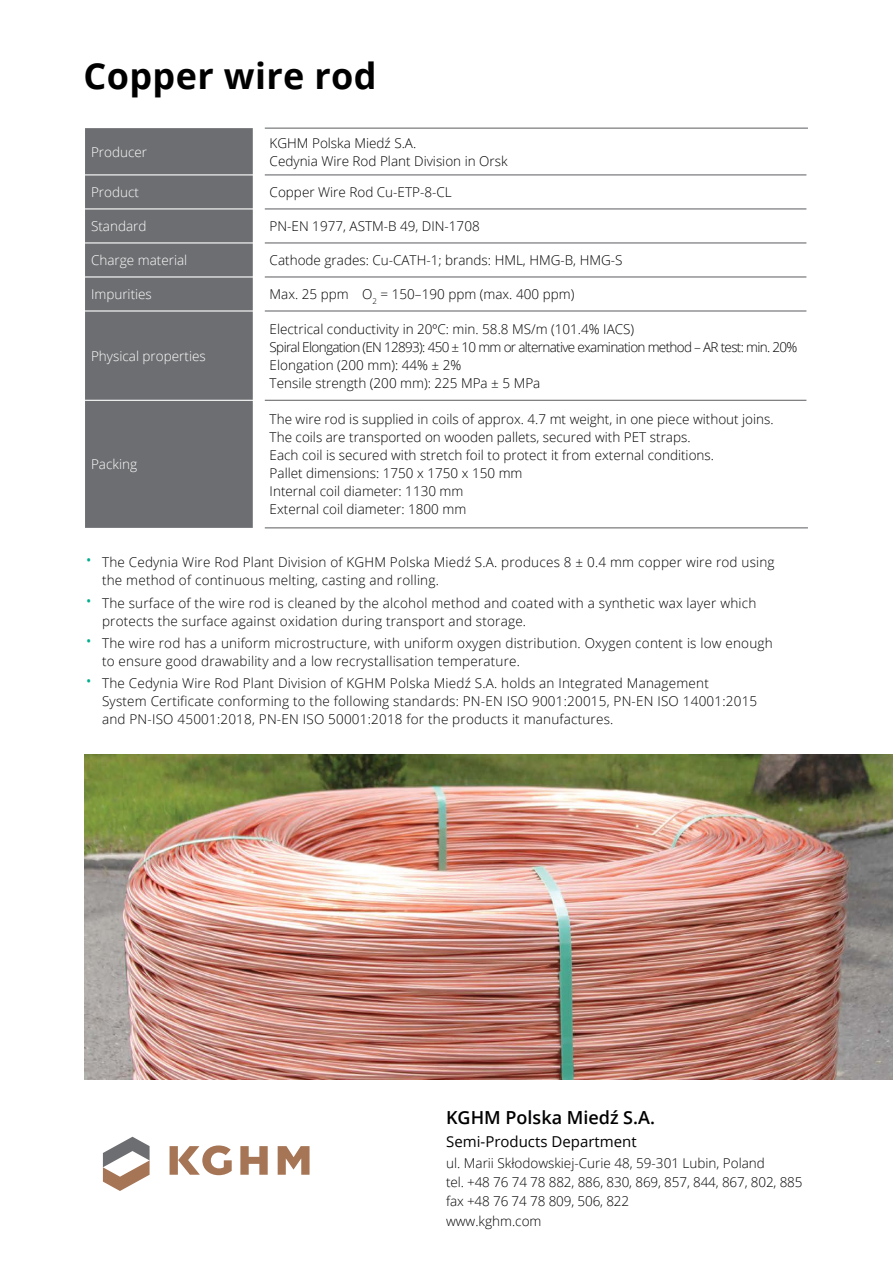
<style>
.page{position:relative;width:893px;height:1263px;background:#fff}
.page>*{position:absolute;margin:0;border:0;box-sizing:border-box;transform-origin:0 0}
.t1{font:700 36px "Open Sans";letter-spacing:.01em;color:#000}
.t2{font:600 18px "Open Sans";color:#000}
.t3{font:15px "Open Sans";color:#000}
.t4{font:300 13.5px/18px "Open Sans";color:#000}
.t5{font:300 13.5px "Open Sans";color:#fff}
.s1{font-size:19.5px;color:#00ae8e}
</style>
<div class="page">
<img style="left:84px;top:755px;width:809px;height:324px">
<div style="left:85px;top:128px;width:168px;height:400px;background:#6d6e71"></div>
<hr style="left:85px;top:174px;width:179px;height:1px;background:#fff">
<hr style="left:85px;top:208px;width:179px;height:1px;background:#fff">
<hr style="left:85px;top:242px;width:179px;height:1px;background:#fff">
<hr style="left:85px;top:276px;width:179px;height:2px;background:#fff">
<hr style="left:85px;top:310px;width:179px;height:2px;background:#fff">
<hr style="left:85px;top:400px;width:179px;height:1px;background:#fff">
<hr style="left:264px;top:128px;width:544px;height:1px;background:#6d6e71">
<hr style="left:264px;top:174px;width:542px;height:1px;background:#6d6e71">
<hr style="left:264px;top:208px;width:542px;height:1px;background:#6d6e71">
<hr style="left:264px;top:242px;width:542px;height:1px;background:#6d6e71">
<hr style="left:264px;top:276px;width:542px;height:2px;background:#6d6e71">
<hr style="left:264px;top:310px;width:542px;height:2px;background:#6d6e71">
<hr style="left:264px;top:400px;width:542px;height:1px;background:#6d6e71">
<hr style="left:264px;top:527px;width:544px;height:1px;background:#6d6e71">
<svg style="left:103px;top:1137px;width:47px;height:54px"></svg>
<svg style="left:170px;top:1145px;width:140px;height:30px"></svg>
<h1 class="t1" style="left:84px;top:50px;width:295px">Copper wire rod</h1>
<p class="t5" style="left:91px;top:143px;width:58px">Producer</p>
<p class="t4" style="left:270px;top:133px;width:240px">KGHM Polska Miedź S.A.<br>Cedynia Wire Rod Plant Division in Orsk</p>
<p class="t5" style="left:91px;top:183px;width:49px">Product</p>
<p class="t4" style="left:270px;top:183px;width:184px">Copper Wire Rod Cu-ETP-8-CL</p>
<p class="t5" style="left:91px;top:217px;width:57px">Standard</p>
<p class="t4" style="left:270px;top:217px;width:212px">PN-EN 1977, ASTM-B 49, DIN-1708</p>
<p class="t5" style="left:91px;top:251px;width:98px">Charge material</p>
<p class="t4" style="left:270px;top:251px;width:354px">Cathode grades: Cu-CATH-1; brands: HML, HMG-B, HMG-S</p>
<p class="t5" style="left:91px;top:285px;width:62px">Impurities</p>
<p class="t4" style="left:270px;top:285px;width:306px">Max. 25 ppm O<sub>2</sub> = 150–190 ppm (max. 400 ppm)</p>
<p class="t5" style="left:91px;top:347px;width:116px">Physical properties</p>
<p class="t5" style="left:91px;top:455px;width:48px">Packing</p>
<p class="t4" style="left:270px;top:320px;width:529px">Electrical conductivity in 20ºC: min. 58.8 MS/m (101.4% IACS)<br>Spiral Elongation (EN 12893): 450 ± 10 mm or alternative examination method – AR test: min. 20% Elongation (200 mm): 44% ± 2%<br>Tensile strength (200 mm): 225 MPa ± 5 MPa</p>
<p class="t4" style="left:270px;top:410px;width:506px">The wire rod is supplied in coils of approx. 4.7 mt weight, in one piece without joins.<br>The coils are transported on wooden pallets, secured with PET straps.<br>Each coil is secured with stretch foil to protect it from external conditions.<br>Pallet dimensions: 1750 x 1750 x 150 mm<br>Internal coil diameter: 1130 mm<br>External coil diameter: 1800 mm</p>
<p class="t4" style="left:102px;top:553px;width:674px;text-indent:-17px"><span class="s1">•</span> The Cedynia Wire Rod Plant Division of KGHM Polska Miedź S.A. produces 8 ± 0.4 mm copper wire rod using the method of continuous melting, casting and rolling.</p>
<p class="t4" style="left:102px;top:593px;width:656px;text-indent:-17px"><span class="s1">•</span> The surface of the wire rod is cleaned by the alcohol method and coated with a synthetic wax layer which protects the surface against oxidation during transport and storage.</p>
<p class="t4" style="left:102px;top:634px;width:672px;text-indent:-17px"><span class="s1">•</span> The wire rod has a uniform microstructure, with uniform oxygen distribution. Oxygen content is low enough to ensure good drawability and a low recrystallisation temperature.</p>
<p class="t4" style="left:102px;top:674px;width:657px;text-indent:-17px"><span class="s1">•</span> The Cedynia Wire Rod Plant Division of KGHM Polska Miedź S.A. holds an Integrated Management<br>System Certificate conforming to the following standards: PN-EN ISO 9001:20015, PN-EN ISO 14001:2015 and PN-ISO 45001:2018, PN-EN ISO 50001:2018 for the products it manufactures.</p>
<h2 class="t2" style="left:446px;top:1104px;width:210px">KGHM Polska Miedź S.A.</h2>
<p class="t3" style="left:446px;top:1131px;width:192px">Semi-Products Department</p>
<p class="t4" style="left:446px;top:1153px;width:358px;line-height:19.2px">ul. Marii Skłodowskiej-Curie 48, 59-301 Lubin, Poland<br>tel. +48 76 74 78 882, 886, 830, 869, 857, 844, 867, 802, 885 fax +48 76 74 78 809, 506, 822<br>www.kghm.com</p>
</div>
